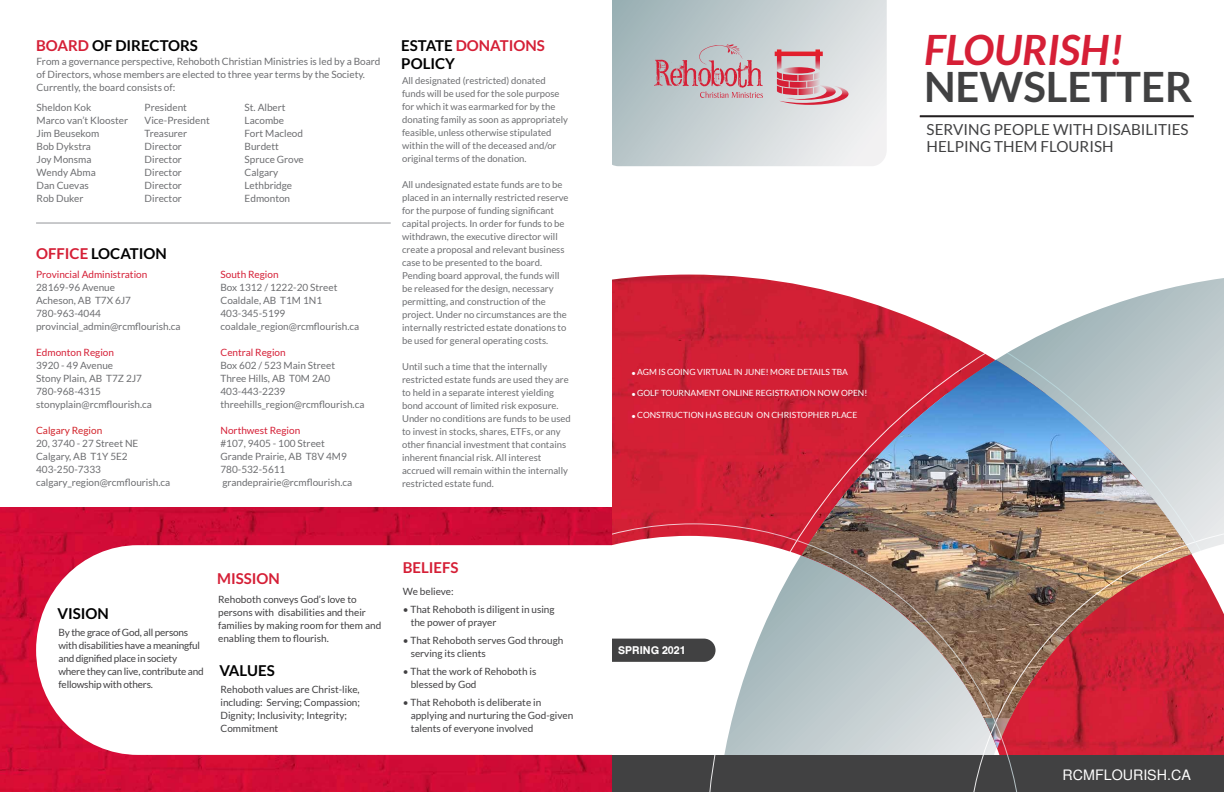
<style>
.page{position:relative;width:1224px;height:792px;background:#fff}
.page>*{position:absolute;margin:0;border:0;box-sizing:border-box;transform-origin:0 0}
.t1{font:700 41.9px "Lato";color:#414142}
.t2{font:italic 700 41.9px "Lato";color:#d61f36}
.t3{font:15.2px/17px "Lato";color:#414142}
.t4{font:700 15px/18px "Lato";color:#000}
.t5{font:700 15px "Lato";color:#d51f36}
.t6{font:14.3px "Nimbus San LCY";color:#fff}
.t7{font:500 11.6px "Nimbus San No 5 TCY";color:#fff}
.t8{font:10px/13px "Lato";color:#6d6e71}
.t9{font:10px/13px "Lato";color:#414042}
.t10{font:10px/13px "Lato";letter-spacing:-.02em;color:#414042}
.t11{font:10px "Lato";color:#d51f36}
.t12{font:10px "Lato";color:#d2232a}
.t13{font:9.5px/13px "Lato";color:#6d6e71}
.t14{font:8.5px "Lato";color:#fff}
.s1{color:#d51f36}
</style>
<div class="page">
<img style="left:0;top:507px;width:612px;height:285px">
<hr style="left:36px;top:223px;width:355px;height:1px;background:#939598">
<svg style="left:36px;top:545px;width:576px;height:210px"></svg>
<hr style="left:920px;top:115px;width:274px;height:2px;background:#231f20">
<svg style="left:612px;top:0;width:275px;height:166px;background:#cad3d5"></svg>
<svg style="left:775px;top:49px;width:74px;height:56px;background:#d9a2aa"></svg>
<svg style="left:654px;top:44px;width:109px;height:54px;background:#c1a9b0"></svg>
<img style="left:612px;top:274px;width:612px;height:518px">
<h3 class="t4" style="left:36px;top:37px;width:163px"><span class="s1">BOARD</span> OF DIRECTORS</h3>
<p class="t8" style="left:37px;top:55px;width:345px">From a governance perspective, Rehoboth Christian Ministries is led by a Board of Directors, whose members are elected to three year terms by the Society.<br>Currently, the board consists of:</p>
<p class="t8" style="left:37px;top:101px;width:56px">Sheldon Kok</p>
<p class="t8" style="left:145px;top:101px;width:44px">President</p>
<p class="t8" style="left:245px;top:101px;width:43px">St. Albert</p>
<p class="t8" style="left:37px;top:114px;width:93px">Marco van’t Klooster</p>
<p class="t8" style="left:145px;top:114px;width:67px">Vice-President</p>
<p class="t8" style="left:245px;top:114px;width:41px">Lacombe</p>
<p class="t8" style="left:37px;top:127px;width:64px">Jim Beusekom</p>
<p class="t8" style="left:145px;top:127px;width:44px">Treasurer</p>
<p class="t8" style="left:245px;top:127px;width:60px">Fort Macleod</p>
<p class="t8" style="left:37px;top:140px;width:56px">Bob Dykstra</p>
<p class="t8" style="left:145px;top:140px;width:39px">Director</p>
<p class="t8" style="left:245px;top:140px;width:36px">Burdett</p>
<p class="t8" style="left:37px;top:153px;width:56px">Joy Monsma</p>
<p class="t8" style="left:145px;top:153px;width:39px">Director</p>
<p class="t8" style="left:245px;top:153px;width:61px">Spruce Grove</p>
<p class="t8" style="left:37px;top:166px;width:61px">Wendy Abma</p>
<p class="t8" style="left:145px;top:166px;width:39px">Director</p>
<p class="t8" style="left:245px;top:166px;width:35px">Calgary</p>
<p class="t8" style="left:37px;top:179px;width:54px">Dan Cuevas</p>
<p class="t8" style="left:145px;top:179px;width:39px">Director</p>
<p class="t8" style="left:245px;top:179px;width:49px">Lethbridge</p>
<p class="t8" style="left:37px;top:192px;width:48px">Rob Duker</p>
<p class="t8" style="left:145px;top:192px;width:39px">Director</p>
<p class="t8" style="left:245px;top:192px;width:47px">Edmonton</p>
<h3 class="t4" style="left:36px;top:244px;width:132px"><span class="s1">OFFICE</span> LOCATION</h3>
<p class="t11" style="left:36px;top:269px;width:113px">Provincial Administration</p>
<p class="t8" style="left:36px;top:281px;width:146px">28169-96 Avenue<br>Acheson, AB T7X 6J7<br>780-963-4044 provincial_admin@rcmflourish.ca</p>
<p class="t11" style="left:36px;top:347px;width:79px">Edmonton Region</p>
<p class="t8" style="left:36px;top:359px;width:117px">3920 - 49 Avenue<br>Stony Plain, AB T7Z 2J7<br>780-968-4315 stonyplain@rcmflourish.ca</p>
<p class="t12" style="left:36px;top:425px;width:68px">Calgary Region</p>
<p class="t8" style="left:36px;top:437px;width:136px">20, 3740 - 27 Street NE<br>Calgary, AB T1Y 5E2<br>403-250-7333 calgary_region@rcmflourish.ca</p>
<p class="t11" style="left:221px;top:269px;width:60px">South Region</p>
<p class="t8" style="left:221px;top:281px;width:140px">Box 1312 / 1222-20 Street<br>Coaldale, AB T1M 1N1<br>403-345-5199 coaldale_region@rcmflourish.ca</p>
<p class="t11" style="left:221px;top:347px;width:67px">Central Region</p>
<p class="t8" style="left:221px;top:359px;width:145px">Box 602 / 523 Main Street<br>Three Hills, AB T0M 2A0<br>403-443-2239 threehills_region@rcmflourish.ca</p>
<p class="t11" style="left:221px;top:425px;width:81px">Northwest Region</p>
<p class="t8" style="left:221px;top:437px;width:133px">#107, 9405 - 100 Street<br>Grande Prairie, AB T8V 4M9<br>780-532-5611 grandeprairie@rcmflourish.ca</p>
<h3 class="t4" style="left:401px;top:37px;width:145px">ESTATE <span class="s1">DONATIONS<br></span>POLICY</h3>
<p class="t13" style="left:402px;top:74px;width:167px">All designated (restricted) donated funds will be used for the sole purpose for which it was earmarked for by the donating family as soon as appropriately feasible, unless otherwise stipulated within the will of the deceased and/or original terms of the donation.</p>
<p class="t13" style="left:402px;top:178px;width:168px">All undesignated estate funds are to be placed in an internally restricted reserve for the purpose of funding significant capital projects. In order for funds to be withdrawn, the executive director will create a proposal and relevant business case to be presented to the board.<br>Pending board approval, the funds will be released for the design, necessary permitting, and construction of the project. Under no circumstances are the internally restricted estate donations to be used for general operating costs.</p>
<p class="t13" style="left:402px;top:360px;width:170px">Until such a time that the internally restricted estate funds are used they are to held in a separate interest yielding bond account of limited risk exposure.<br>Under no conditions are funds to be used to invest in stocks, shares, ETFs, or any other financial investment that contains inherent financial risk. All interest accrued will remain within the internally restricted estate fund.</p>
<h3 class="t4" style="left:57px;top:605px;width:53px">VISION</h3>
<p class="t10" style="left:58px;top:626px;width:147px">By the grace of God, all persons with disabilities have a meaningful and dignified place in society where they can live, contribute and fellowship with others.</p>
<h3 class="t5" style="left:217px;top:570px;width:64px">MISSION</h3>
<p class="t9" style="left:218px;top:593px;width:165px">Rehoboth conveys God’s love to persons with disabilities and their families by making room for them and enabling them to flourish.</p>
<h3 class="t4" style="left:219px;top:661px;width:57px">VALUES</h3>
<p class="t9" style="left:220px;top:683px;width:141px">Rehoboth values are Christ-like, including: Serving; Compassion;<br>Dignity; Inclusivity; Integrity;<br>Commitment</p>
<h3 class="t5" style="left:403px;top:559px;width:57px">BELIEFS</h3>
<p class="t9" style="left:403px;top:584px;width:53px">We believe:</p>
<p class="t9" style="left:411px;top:602px;width:145px;text-indent:-8px">• That Rehoboth is diligent in using the power of prayer</p>
<p class="t9" style="left:411px;top:633px;width:154px;text-indent:-8px">• That Rehoboth serves God through serving its clients</p>
<p class="t9" style="left:411px;top:664px;width:127px;text-indent:-8px">• That the work of Rehoboth is blessed by God</p>
<p class="t9" style="left:411px;top:695px;width:164px;text-indent:-8px">• That Rehoboth is deliberate in applying and nurturing the God-given talents of everyone involved</p>
<p class="t14" style="left:637px;top:367px;width:212px">AGM IS GOING VIRTUAL IN JUNE! MORE DETAILS TBA</p>
<p class="t14" style="left:637px;top:388px;width:232px">GOLF TOURNAMENT ONLINE REGISTRATION NOW OPEN!</p>
<p class="t14" style="left:637px;top:411px;width:222px">CONSTRUCTION HAS BEGUN ON CHRISTOPHER PLACE</p>
<p class="t7" style="left:618px;top:644px;width:69px">SPRING 2021</p>
<h1 class="t2" style="left:924px;top:26px;width:201px">FLOURISH!</h1>
<h1 class="t1" style="left:924px;top:62px;width:270px">NEWSLETTER</h1>
<h2 class="t3" style="left:927px;top:121px;width:263px">SERVING PEOPLE WITH DISABILITIES<br>HELPING THEM FLOURISH</h2>
<h3 class="t6" style="left:1063px;top:767px;width:130px">RCMFLOURISH.CA</h3>
</div>
